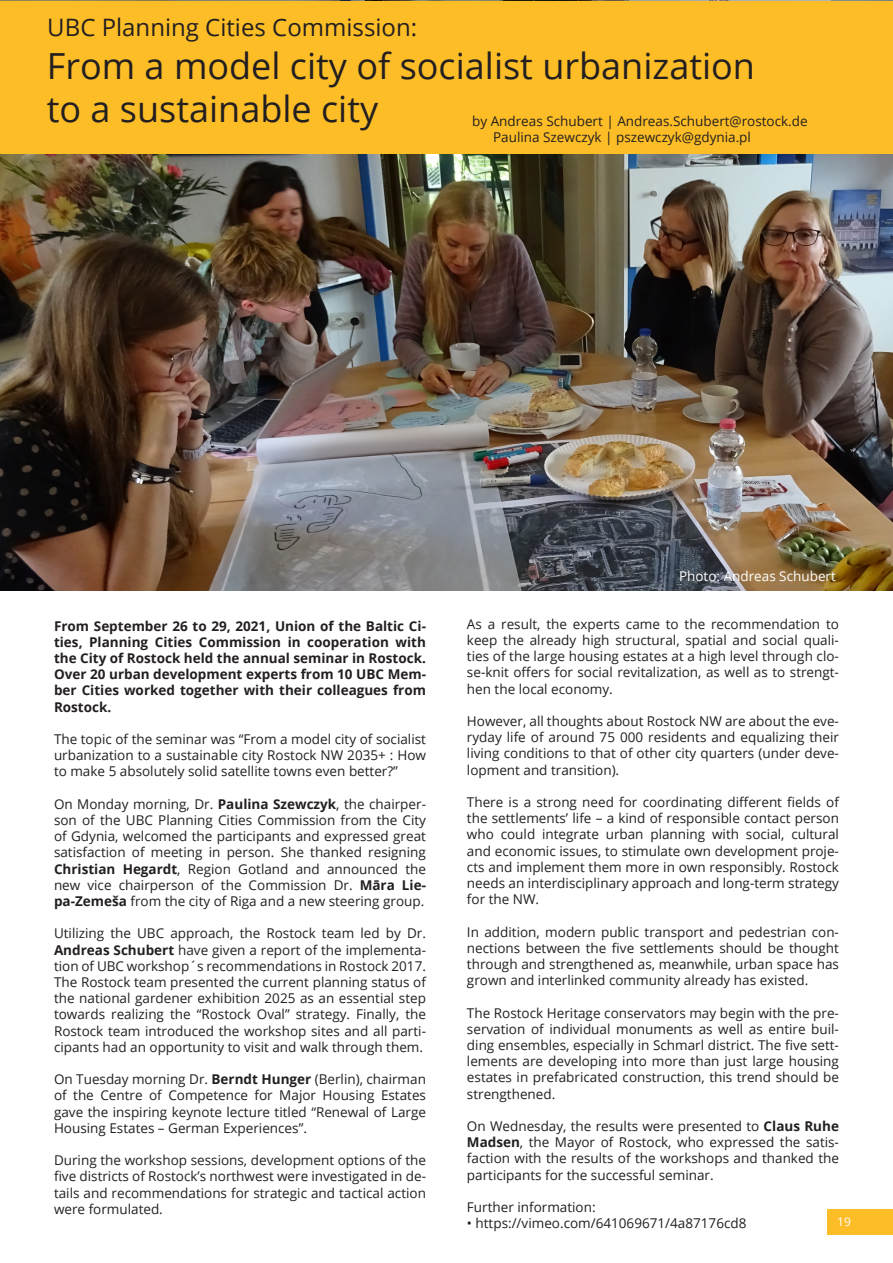
<style>
.page{position:relative;width:893px;height:1263px;background:#fff}
.page>*{position:absolute;margin:0;border:0;box-sizing:border-box;transform-origin:0 0}
.t1{font:36px/43.2px "Open Sans";color:#231f20}
.t2{font:24px "Open Sans";color:#231f20}
.t3{font:13.5px/16.2px "Open Sans";color:#231f20;text-align:justify}
.t4{font:700 13.5px/16.2px "Open Sans";color:#231f20;text-align:justify}
.t5{font:13.5px "Open Sans";color:#fff}
.t6{font:12px "Open Sans";color:#fff}
.s1{font-weight:700}
</style>
<div class="page">
<img style="left:0;top:0;width:893px;height:591px">
<div style="left:828px;top:1209px;width:65px;height:25px;background:#fdbd26"></div>
<div style="left:0;top:1px;width:893px;height:153px;background:#fdbd26"></div>
<p class="t2" style="left:47px;top:11px;width:371px">UBC Planning Cities Commission:</p>
<p class="t1" style="left:47px;top:43px;width:710px">From a model city of socialist urbanization to a sustainable city</p>
<p class="t3" style="left:493px;top:113px;width:316px;text-indent:-21px">by Andreas Schubert | Andreas.Schubert@rostock.de<br>Paulina Szewczyk | pszewczyk@gdynia.pl</p>
<p class="t4" style="left:54px;top:617px;width:373px">From September 26 to 29, 2021, Union of the Baltic Ci&shy;ties, Planning Cities Commission in cooperation with the City of Rostock held the annual seminar in Rostock.<br>Over 20 urban development experts from 10 UBC Mem&shy;ber Cities worked together with their colleagues from Rostock.</p>
<p class="t3" style="left:54px;top:730px;width:373px">The topic of the seminar was “From a model city of socialist urbanization to a sustainable city Rostock NW 2035+ : How to make 5 absolutely solid satellite towns even better?”</p>
<p class="t3" style="left:54px;top:795px;width:373px">On Monday morning, Dr. <span class="s1">Paulina Szewczyk</span>, the chairper&shy;son of the UBC Planning Cities Commission from the City of Gdynia, welcomed the participants and expressed great satisfaction of meeting in person. She thanked resigning <span class="s1">Christian Hegardt</span>, Region Gotland and announced the new vice chairperson of the Commission Dr. <span class="s1">Māra Lie&shy;pa-Zemeša</span> from the city of Riga and a new steering group.</p>
<p class="t3" style="left:54px;top:925px;width:373px">Utilizing the UBC approach, the Rostock team led by Dr.<br><span class="s1">Andreas Schubert</span> have given a report of the implementa&shy;tion of UBC workshop´s recommendations in Rostock 2017.<br>The Rostock team presented the current planning status of the national gardener exhibition 2025 as an essential step towards realizing the “Rostock Oval” strategy. Finally, the Rostock team introduced the workshop sites and all parti&shy;cipants had an opportunity to visit and walk through them.</p>
<p class="t3" style="left:54px;top:1071px;width:373px">On Tuesday morning Dr. <span class="s1">Berndt Hunger</span> (Berlin), chairman of the Centre of Competence for Major Housing Estates gave the inspiring keynote lecture titled “Renewal of Large Housing Estates – German Experiences”.</p>
<p class="t3" style="left:54px;top:1152px;width:373px">During the workshop sessions, development options of the five districts of Rostock’s northwest were investigated in de&shy;tails and recommendations for strategic and tactical action were formulated.</p>
<p class="t5" style="left:679px;top:567px;width:158px">Photo: Andreas Schubert</p>
<p class="t3" style="left:467px;top:615px;width:373px">As a result, the experts came to the recommendation to keep the already high structural, spatial and social quali&shy;ties of the large housing estates at a high level through clo&shy;se-knit offers for social revitalization, as well as to strengt&shy;hen the local economy.</p>
<p class="t3" style="left:467px;top:712px;width:373px">However, all thoughts about Rostock NW are about the eve&shy;ryday life of around 75 000 residents and equalizing their living conditions to that of other city quarters (under deve&shy;lopment and transition).</p>
<p class="t3" style="left:467px;top:793px;width:373px">There is a strong need for coordinating different fields of the settlements’ life – a kind of responsible contact person who could integrate urban planning with social, cultural and economic issues, to stimulate own development proje&shy;cts and implement them more in own responsibly. Rostock needs an interdisciplinary approach and long-term strategy for the NW.</p>
<p class="t3" style="left:467px;top:923px;width:373px">In addition, modern public transport and pedestrian con&shy;nections between the five settlements should be thought through and strengthened as, meanwhile, urban space has grown and interlinked community already has existed.</p>
<p class="t3" style="left:467px;top:1004px;width:373px">The Rostock Heritage conservators may begin with the pre&shy;servation of individual monuments as well as entire buil&shy;ding ensembles, especially in Schmarl district. The five sett&shy;lements are developing into more than just large housing estates in prefabricated construction, this trend should be strengthened.</p>
<p class="t3" style="left:467px;top:1117px;width:373px">On Wednesday, the results were presented to <span class="s1">Claus Ruhe Madsen</span>, the Mayor of Rostock, who expressed the satis&shy;faction with the results of the workshops and thanked the participants for the successful seminar.</p>
<p class="t3" style="left:467px;top:1198px;width:130px">Further information:</p>
<p class="t3" style="left:467px;top:1215px;width:281px">• https://vimeo.com/641069671/4a87176cd8</p>
<p class="t6" style="left:834px;top:1213px;width:15px">19</p>
<p class="t6" style="left:837px;top:1213px;width:15px">19</p>
</div>
